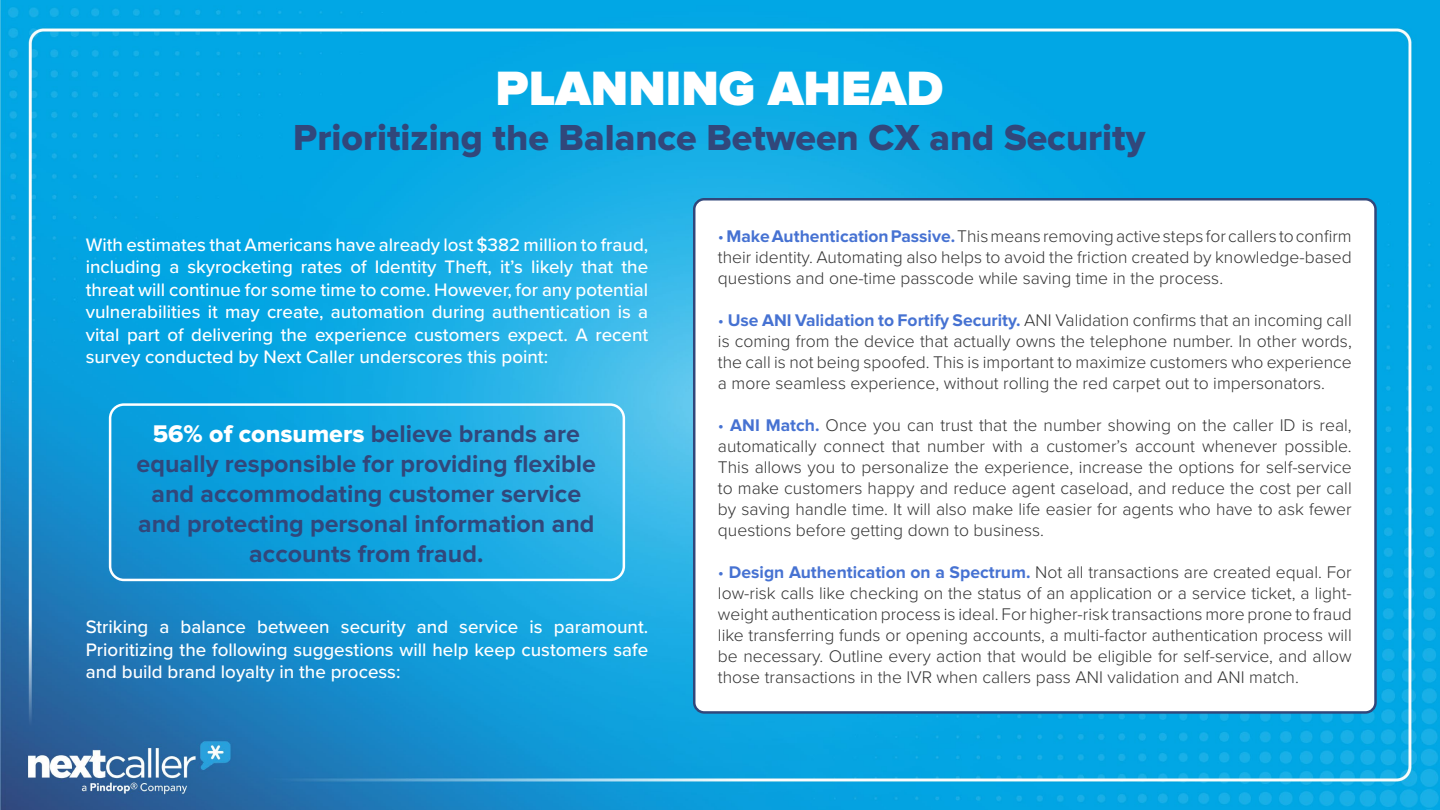
<style>
.page{position:relative;width:1440px;height:810px;background:#fff}
.page>*{position:absolute;margin:0;border:0;box-sizing:border-box;transform-origin:0 0}
.t1{font:900 50px "Proxima Nova";color:#fff}
.t2{font:37.5px "Proxima Nova Extrabld";color:#31477b}
.t3{font:700 25px/30px "Proxima Nova";color:#31477b;text-align:center}
.t4{font:500 18.75px/22.5px "Proxima Nova";color:#fff;text-align:justify}
.t5{font:300 17.5px/21px "Proxima Nova";color:#333;text-align:justify}
.s1{font-family:"Proxima Nova Extrabld";font-weight:400;color:#fff}
.s2{color:#4672d2}
.s3{font-weight:700;color:#4672d2}
</style>
<div class="page">
<img style="left:0;top:0;width:1440px;height:810px">
<div style="left:694px;top:199px;width:682px;height:513px;background:#fff;border-radius:10px"></div>
<div style="left:693px;top:198px;width:684px;height:516px;border:2px solid #31477b;border-radius:10px"></div>
<div style="left:109px;top:403px;width:516px;height:178px;border:2px solid #fff;border-radius:14px"></div>
<h1 class="t1" style="left:496px;top:60px;width:449px">PLANNING AHEAD</h1>
<h2 class="t2" style="left:293px;top:116px;width:854px">Prioritizing the Balance Between CX and Security</h2>
<p class="t4" style="left:86px;top:233px;width:564px">With estimates that Americans have already lost $382 million to fraud, including a skyrocketing rates of Identity Theft, it’s likely that the threat will continue for some time to come. However, for any potential vulnerabilities it may create, automation during authentication is a vital part of delivering the experience customers expect. A recent survey conducted by Next Caller underscores this point:</p>
<h3 class="t3" style="left:137px;top:419px;width:461px"><span class="s1">56% of consumers</span> believe brands are equally responsible for providing flexible and accommodating customer service and protecting personal information and accounts from fraud.</h3>
<p class="t4" style="left:86px;top:615px;width:564px">Striking a balance between security and service is paramount.<br>Prioritizing the following suggestions will help keep customers safe and build brand loyalty in the process:</p>
<p class="t5" style="left:718px;top:225px;width:635px"><span class="s2">•</span> <span class="s3">Make Authentication Passive.</span>This means removing active steps for callers to confirm their identity. Automating also helps to avoid the friction created by knowledge-based questions and one-time passcode while saving time in the process.</p>
<p class="t5" style="left:718px;top:309px;width:635px"><span class="s2">•</span> <span class="s3">Use ANI Validation to Fortify Security.</span> ANI Validation confirms that an incoming call is coming from the device that actually owns the telephone number. In other words, the call is not being spoofed. This is important to maximize customers who experience a more seamless experience, without rolling the red carpet out to impersonators.</p>
<p class="t5" style="left:718px;top:414px;width:635px"><span class="s2">•</span> <span class="s3">ANI Match.</span> Once you can trust that the number showing on the caller ID is real, automatically connect that number with a customer’s account whenever possible.<br>This allows you to personalize the experience, increase the options for self-service to make customers happy and reduce agent caseload, and reduce the cost per call by saving handle time. It will also make life easier for agents who have to ask fewer questions before getting down to business.</p>
<p class="t5" style="left:718px;top:561px;width:635px"><span class="s2">•</span> <span class="s3">Design Authentication on a Spectrum.</span> Not all transactions are created equal. For low-risk calls like checking on the status of an application or a service ticket, a light&shy;weight authentication process is ideal. For higher-risk transactions more prone to fraud like transferring funds or opening accounts, a multi-factor authentication process will be necessary. Outline every action that would be eligible for self-service, and allow those transactions in the IVR when callers pass ANI validation and ANI match.</p>
</div>
